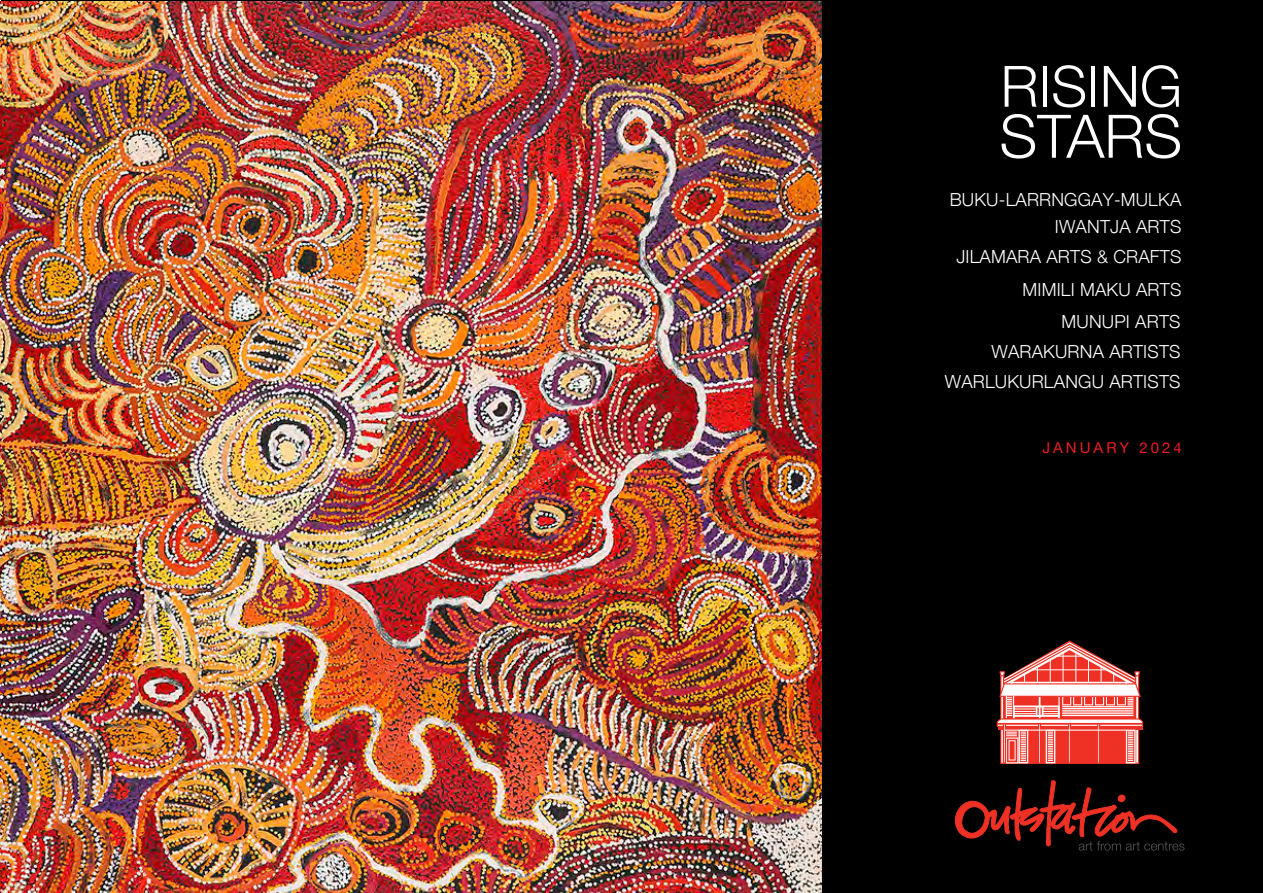
<style>
.page{position:relative;width:1263px;height:893px;background:#fff}
.page>*{position:absolute;margin:0;border:0;box-sizing:border-box;transform-origin:0 0}
.t1{font:300 60px "Helvetica Neue";color:#fff}
.t2{font:300 57px "Helvetica Neue";color:#fff}
.t3{font:300 18px/32.5px "Helvetica Neue";letter-spacing:.01em;color:#fff;text-align:right}
.t4{font:15px "Helvetica Neue";letter-spacing:.2em;color:#ed1d24}
</style>
<div class="page">
<div style="left:2px;top:0;width:1261px;height:893px;background:#000"></div>
<svg style="left:954px;top:781px;width:230px;height:70px"></svg>
<svg style="left:996px;top:641px;width:147px;height:123px"></svg>
<img style="left:0;top:1px;width:822px;height:892px">
<h2 class="t2" style="left:1000px;top:40px;width:183px">RISING</h2>
<h1 class="t1" style="left:999px;top:88px;width:184px">STARS</h1>
<p class="t3" style="left:950px;top:185px;width:233px;line-height:26.7px">BUKU-LARRNGGAY-MULKA<br>IWANTJA ARTS</p>
<p class="t3" style="left:956px;top:239px;width:226px">JILAMARA ARTS &amp; CRAFTS<br>MIMILI MAKU ARTS<br>MUNUPI ARTS</p>
<p class="t3" style="left:945px;top:335px;width:237px;line-height:30px">WARAKURNA ARTISTS<br>WARLUKURLANGU ARTISTS</p>
<p class="t4" style="left:1042px;top:437px;width:141px">JANUARY 2024</p>
</div>
